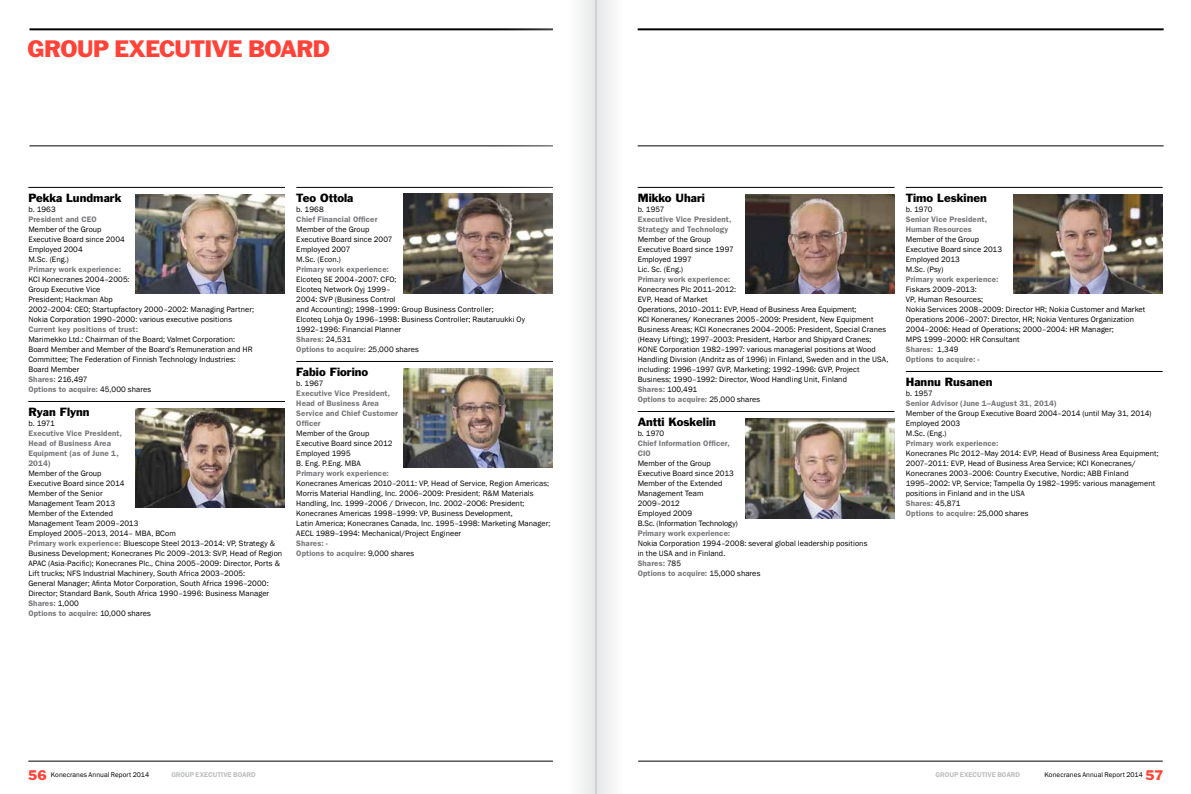
<style>
.page{position:relative;width:1191px;height:794px;background:#fff}
.page>*{position:absolute;margin:0;border:0;box-sizing:border-box;transform-origin:0 0}
.t1{font:22px "Franklin Gothic Std";letter-spacing:-.035em;color:#ff4338}
.t2{font:11px "Franklin Gothic Std";letter-spacing:.005em;color:#000}
.t3{font:8px/10px "Franklin Gothic";letter-spacing:.01em;color:#000}
.t4{font:600 8px/10px "ITC Franklin Gothic Std";letter-spacing:.015em;color:#77787b}
.t5{font:7px "Franklin Gothic";letter-spacing:.01em;color:#000}
.t6{font:600 7px "ITC Franklin Gothic Std";color:#bcbec0}
.s1{font-family:"Franklin Gothic";font-weight:400;color:#000}
.s2{font-family:"ITC Franklin Gothic Std";font-weight:600;color:#77787b}
.s3{font-family:"Franklin Gothic Std";font-size:13px;color:#ff4338}
</style>
<div class="page">
<hr style="left:637px;top:187px;width:257px;height:1px;background:#000">
<hr style="left:637px;top:411px;width:257px;height:1px;background:#000">
<hr style="left:905px;top:187px;width:257px;height:1px;background:#000">
<hr style="left:905px;top:371px;width:257px;height:1px;background:#000">
<hr style="left:28px;top:187px;width:257px;height:1px;background:#000">
<hr style="left:28px;top:401px;width:257px;height:1px;background:#000">
<hr style="left:296px;top:187px;width:257px;height:1px;background:#000">
<hr style="left:296px;top:361px;width:257px;height:1px;background:#000">
<hr style="left:29px;top:28px;width:524px;height:2px;background:#000">
<hr style="left:637px;top:28px;width:526px;height:2px;background:#000">
<hr style="left:29px;top:146px;width:524px;height:1px;background:#000">
<hr style="left:637px;top:146px;width:526px;height:1px;background:#000">
<img style="left:403px;top:193px;width:77px;height:100px">
<img style="left:1013px;top:194px;width:149px;height:100px">
<img style="left:745px;top:419px;width:149px;height:99px">
<img style="left:135px;top:194px;width:150px;height:100px">
<img style="left:135px;top:408px;width:150px;height:100px">
<img style="left:403px;top:368px;width:77px;height:100px">
<img style="left:745px;top:194px;width:149px;height:100px">
<hr style="left:28px;top:761px;width:525px;height:1px;background:#000">
<hr style="left:638px;top:761px;width:524px;height:1px;background:#000">
<div style="left:595px;top:0;width:28px;height:794px;background:#f2f2f3"></div>
<div style="left:568px;top:0;width:28px;height:794px;background:#f0f1f1"></div>
<svg style="left:480px;top:0;width:94px;height:794px"></svg>
<h1 class="t1" style="left:28px;top:35px;width:304px">GROUP EXECUTIVE BOARD</h1>
<h2 class="t2" style="left:28px;top:191px;width:95px">Pekka Lundmark</h2>
<p class="t3" style="left:28px;top:204px;width:29px">b. 1963</p>
<p class="t4" style="left:28px;top:214px;width:70px">President and CEO</p>
<p class="t3" style="left:28px;top:224px;width:98px">Member of the Group<br>Executive Board since 2004<br>Employed 2004<br>M.Sc. (Eng.)</p>
<p class="t4" style="left:28px;top:264px;width:94px">Primary work experience:</p>
<p class="t3" style="left:28px;top:274px;width:227px">KCI Konecranes 2004–2005:<br>Group Executive Vice<br>President; Hackman Abp<br>2002–2004: CEO; Startupfactory 2000–2002: Managing Partner; Nokia Corporation 1990–2000: various executive positions</p>
<p class="t4" style="left:28px;top:324px;width:111px">Current key positions of trust:</p>
<p class="t3" style="left:28px;top:334px;width:226px">Marimekko Ltd.: Chairman of the Board; Valmet Corporation:<br>Board Member and Member of the Board’s Remuneration and HR Committee; The Federation of Finnish Technology Industries:<br>Board Member</p>
<p class="t4" style="left:28px;top:374px;width:124px">Shares: <span class="s1">216,497<br></span>Options to acquire: <span class="s1">45,000 shares</span></p>
<h2 class="t2" style="left:28px;top:405px;width:63px">Ryan Flynn</h2>
<p class="t3" style="left:28px;top:418px;width:28px">b. 1971</p>
<p class="t4" style="left:28px;top:428px;width:95px">Executive Vice President,<br>Head of Business Area<br>Equipment (as of June 1,<br>2014)</p>
<p class="t3" style="left:28px;top:468px;width:255px">Member of the Group<br>Executive Board since 2014<br>Member of the Senior<br>Management Team 2013<br>Member of the Extended<br>Management Team 2009–2013<br>Employed 2005–2013, 2014– MBA, BCom<br><span class="s2">Primary work experience:</span> Bluescope Steel 2013–2014: VP, Strategy &amp; Business Development; Konecranes Plc 2009–2013: SVP, Head of Region APAC (Asia-Pacific); Konecranes Plc., China 2005–2009: Director, Ports &amp; Lift trucks; NFS Industrial Machinery, South Africa 2003–2005:<br>General Manager; Afinta Motor Corporation, South Africa 1996–2000:<br>Director; Standard Bank, South Africa 1990–1996: Business Manager</p>
<p class="t4" style="left:28px;top:598px;width:124px">Shares: <span class="s1">1,000<br></span>Options to acquire: <span class="s1">10,000 shares</span></p>
<h2 class="t2" style="left:296px;top:191px;width:59px">Teo Ottola</h2>
<p class="t3" style="left:296px;top:204px;width:29px">b. 1968</p>
<p class="t4" style="left:296px;top:214px;width:83px">Chief Financial Officer</p>
<p class="t3" style="left:296px;top:224px;width:98px">Member of the Group<br>Executive Board since 2007<br>Employed 2007<br>M.Sc. (Econ.)</p>
<p class="t4" style="left:296px;top:264px;width:94px">Primary work experience:</p>
<p class="t3" style="left:296px;top:274px;width:230px">Elcoteq SE 2004–2007: CFO;<br>Elcoteq Network Oyj 1999–<br>2004: SVP (Business Control<br>and Accounting); 1998–1999: Group Business Controller;<br>Elcoteq Lohja Oy 1996–1998: Business Controller; Rautaruukki Oy 1992–1996: Financial Planner</p>
<p class="t4" style="left:296px;top:334px;width:124px">Shares: <span class="s1">24,531<br></span>Options to acquire: <span class="s1">25,000 shares</span></p>
<h2 class="t2" style="left:296px;top:365px;width:73px">Fabio Fiorino</h2>
<p class="t3" style="left:296px;top:378px;width:29px">b. 1967</p>
<p class="t4" style="left:296px;top:388px;width:103px">Executive Vice President,<br>Head of Business Area<br>Service and Chief Customer<br>Officer</p>
<p class="t3" style="left:296px;top:428px;width:98px">Member of the Group<br>Executive Board since 2012<br>Employed 1995<br>B. Eng. P.Eng. MBA</p>
<p class="t4" style="left:296px;top:468px;width:94px">Primary work experience:</p>
<p class="t3" style="left:296px;top:478px;width:256px">Konecranes Americas 2010–2011: VP, Head of Service, Region Americas; Morris Material Handling, Inc. 2006–2009: President; R&amp;M Materials Handling, Inc. 1999–2006 / Drivecon, Inc. 2002–2006: President; Konecranes Americas 1998–1999: VP, Business Development,<br>Latin America; Konecranes Canada, Inc. 1995–1998: Marketing Manager; AECL 1989–1994: Mechanical/Project Engineer</p>
<p class="t4" style="left:296px;top:538px;width:119px">Shares: <span class="s1">-<br></span>Options to acquire: <span class="s1">9,000 shares</span></p>
<h2 class="t2" style="left:637px;top:191px;width:69px">Mikko Uhari</h2>
<p class="t3" style="left:637px;top:204px;width:29px">b. 1957</p>
<p class="t4" style="left:637px;top:214px;width:95px">Executive Vice President,<br>Strategy and Technology</p>
<p class="t3" style="left:637px;top:234px;width:98px">Member of the Group<br>Executive Board since 1997<br>Employed 1997<br>Lic. Sc. (Eng.)</p>
<p class="t4" style="left:637px;top:274px;width:94px">Primary work experience:</p>
<p class="t3" style="left:637px;top:284px;width:252px">Konecranes Plc 2011–2012:<br>EVP, Head of Market<br>Operations, 2010–2011: EVP, Head of Business Area Equipment;<br>KCI Koneranes/ Konecranes 2005–2009: President, New Equipment Business Areas; KCI Konecranes 2004–2005: President, Special Cranes (Heavy Lifting); 1997–2003: President, Harbor and Shipyard Cranes; KONE Corporation 1982–1997: various managerial positions at Wood Handling Division (Andritz as of 1996) in Finland, Sweden and in the USA, including: 1996–1997 GVP, Marketing; 1992–1996: GVP, Project Business; 1990–1992: Director, Wood Handling Unit, Finland</p>
<p class="t4" style="left:637px;top:384px;width:124px">Shares: <span class="s1">100,491<br></span>Options to acquire: <span class="s1">25,000 shares</span></p>
<h2 class="t2" style="left:637px;top:415px;width:80px">Antti Koskelin</h2>
<p class="t3" style="left:637px;top:428px;width:28px">b. 1970</p>
<p class="t4" style="left:637px;top:438px;width:94px">Chief Information Officer,<br>CIO</p>
<p class="t3" style="left:637px;top:458px;width:102px">Member of the Group<br>Executive Board since 2013<br>Member of the Extended<br>Management Team<br>2009–2012<br>Employed 2009<br>B.Sc. (Information Technology)</p>
<p class="t4" style="left:637px;top:528px;width:94px">Primary work experience:</p>
<p class="t3" style="left:637px;top:538px;width:231px">Nokia Corporation 1994–2008: several global leadership positions in the USA and in Finland.</p>
<p class="t4" style="left:637px;top:558px;width:124px">Shares: <span class="s1">785<br></span>Options to acquire: <span class="s1">15,000 shares</span></p>
<h2 class="t2" style="left:905px;top:191px;width:83px">Timo Leskinen</h2>
<p class="t3" style="left:905px;top:204px;width:28px">b. 1970</p>
<p class="t4" style="left:905px;top:214px;width:83px">Senior Vice President,<br>Human Resources</p>
<p class="t3" style="left:905px;top:234px;width:98px">Member of the Group<br>Executive Board since 2013<br>Employed 2013<br>M.Sc. (Psy)</p>
<p class="t4" style="left:905px;top:274px;width:94px">Primary work experience:</p>
<p class="t3" style="left:905px;top:284px;width:241px">Fiskars 2009–2013:<br>VP, Human Resources;<br>Nokia Services 2008–2009: Director HR; Nokia Customer and Market Operations 2006–2007: Director, HR; Nokia Ventures Organization 2004–2006: Head of Operations; 2000–2004: HR Manager;<br>MPS 1999–2000: HR Consultant</p>
<p class="t4" style="left:905px;top:344px;width:75px">Shares: <span class="s1">1,349<br></span>Options to acquire: <span class="s1">-</span></p>
<h2 class="t2" style="left:905px;top:375px;width:88px">Hannu Rusanen</h2>
<p class="t3" style="left:905px;top:388px;width:29px">b. 1957</p>
<p class="t4" style="left:905px;top:398px;width:152px">Senior Advisor (June 1–August 31, 2014)</p>
<p class="t3" style="left:905px;top:408px;width:247px">Member of the Group Executive Board 2004–2014 (until May 31, 2014)<br>Employed 2003<br>M.Sc. (Eng.)</p>
<p class="t4" style="left:905px;top:438px;width:94px">Primary work experience:</p>
<p class="t3" style="left:905px;top:448px;width:254px">Konecranes Plc 2012–May 2014: EVP, Head of Business Area Equipment; 2007–2011: EVP, Head of Business Area Service; KCI Konecranes/ Konecranes 2003–2006: Country Executive, Nordic; ABB Finland 1995–2002: VP, Service; Tampella Oy 1982–1995: various management positions in Finland and in the USA</p>
<p class="t4" style="left:905px;top:498px;width:124px">Shares: <span class="s1">45,871<br></span>Options to acquire: <span class="s1">25,000 shares</span></p>
<p class="t5" style="left:28px;top:770px;width:122px"><span class="s3">56</span> Konecranes Annual Report 2014</p>
<p class="t6" style="left:171px;top:770px;width:86px">GROUP EXECUTIVE BOARD</p>
<p class="t6" style="left:935px;top:770px;width:86px">GROUP EXECUTIVE BOARD</p>
<p class="t5" style="left:1044px;top:770px;width:120px">Konecranes Annual Report 2014 <span class="s3">57</span></p>
</div>
